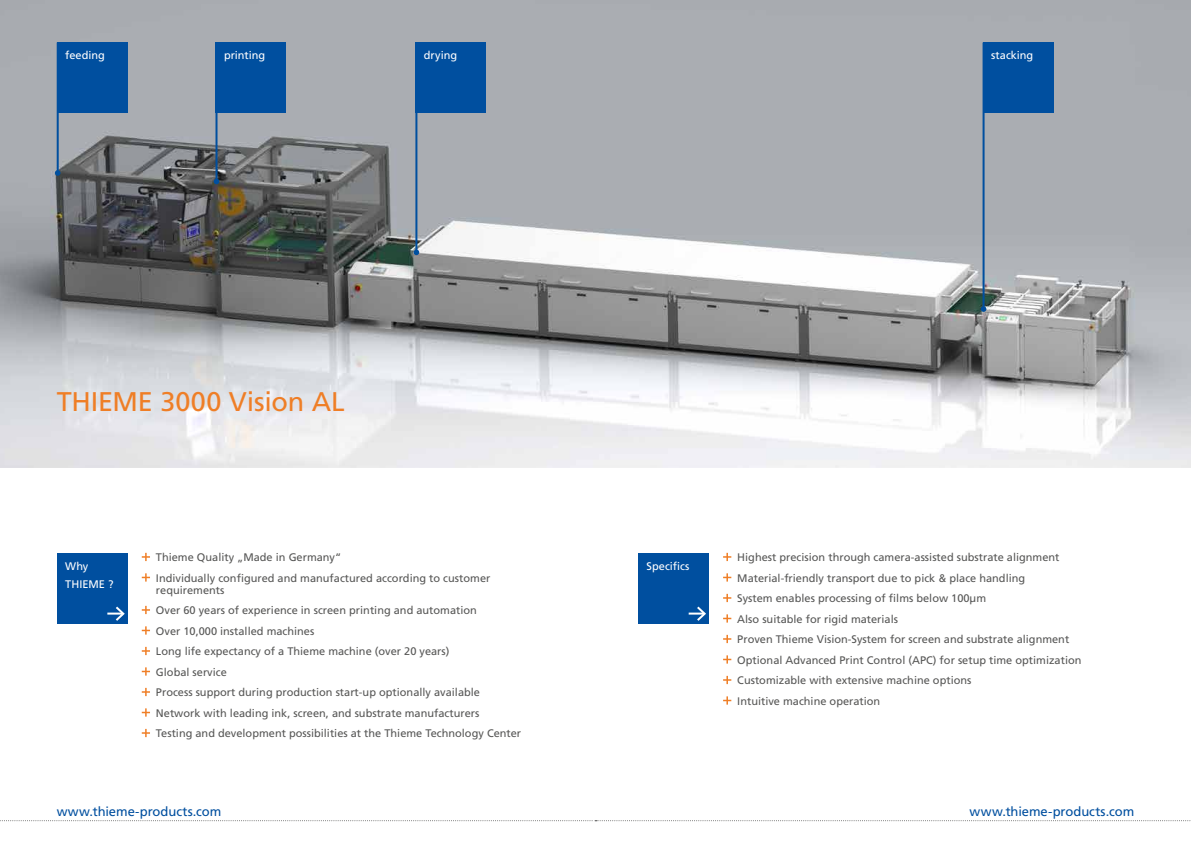
<style>
.page{position:relative;width:1191px;height:842px;background:#fff}
.page>*{position:absolute;margin:0;border:0;box-sizing:border-box;transform-origin:0 0}
.t1{font:27px "Frutiger LT Std";letter-spacing:-.01em;color:#ef7e26}
.t2{font:13px "Frutiger LT Std";color:#004f9f}
.t3{font:11px/20.5px "Frutiger LT Std";color:#575756}
.t4{font:11px/18px "Frutiger LT Std";color:#fff}
</style>
<div class="page">
<svg style="left:0;top:820px;width:1191px;height:1px"></svg>
<img style="left:0;top:0;width:1191px;height:468px">
<hr style="left:57px;top:43px;width:2px;height:130px;background:#004f9f">
<svg style="left:55px;top:170px;width:5px;height:6px"></svg>
<hr style="left:215px;top:43px;width:2px;height:138px;background:#004f9f">
<svg style="left:214px;top:179px;width:5px;height:5px"></svg>
<hr style="left:415px;top:43px;width:2px;height:209px;background:#004f9f">
<svg style="left:413px;top:250px;width:6px;height:5px"></svg>
<hr style="left:982px;top:43px;width:2px;height:266px;background:#004f9f">
<svg style="left:980px;top:306px;width:6px;height:6px"></svg>
<svg style="left:142px;top:553px;width:8px;height:8px"></svg>
<svg style="left:142px;top:573px;width:8px;height:9px"></svg>
<svg style="left:142px;top:606px;width:8px;height:8px"></svg>
<svg style="left:142px;top:626px;width:8px;height:9px"></svg>
<svg style="left:142px;top:647px;width:8px;height:8px"></svg>
<svg style="left:142px;top:667px;width:8px;height:9px"></svg>
<svg style="left:142px;top:688px;width:8px;height:8px"></svg>
<svg style="left:142px;top:708px;width:8px;height:9px"></svg>
<svg style="left:142px;top:729px;width:8px;height:8px"></svg>
<svg style="left:723px;top:553px;width:8px;height:8px"></svg>
<svg style="left:723px;top:573px;width:8px;height:9px"></svg>
<svg style="left:723px;top:594px;width:8px;height:8px"></svg>
<svg style="left:723px;top:614px;width:8px;height:9px"></svg>
<svg style="left:723px;top:635px;width:8px;height:8px"></svg>
<svg style="left:723px;top:655px;width:8px;height:9px"></svg>
<svg style="left:723px;top:676px;width:8px;height:8px"></svg>
<svg style="left:723px;top:696px;width:8px;height:9px"></svg>
<div style="left:57px;top:553px;width:71px;height:71px;background:#004f9f"></div>
<div style="left:57px;top:43px;width:71px;height:70px;background:#004f9f"></div>
<div style="left:415px;top:43px;width:71px;height:70px;background:#004f9f"></div>
<div style="left:982px;top:43px;width:71px;height:70px;background:#004f9f"></div>
<div style="left:638px;top:553px;width:71px;height:71px;background:#004f9f"></div>
<div style="left:215px;top:43px;width:71px;height:70px;background:#004f9f"></div>
<svg style="left:107px;top:606px;width:18px;height:15px"></svg>
<svg style="left:688px;top:606px;width:18px;height:15px"></svg>
<p class="t4" style="left:65px;top:47px;width:41px">feeding</p>
<p class="t4" style="left:424px;top:47px;width:35px">drying</p>
<p class="t4" style="left:991px;top:47px;width:44px">stacking</p>
<p class="t4" style="left:224px;top:47px;width:43px">printing</p>
<h1 class="t1" style="left:57px;top:386px;width:289px">THIEME 3000 Vision AL</h1>
<p class="t4" style="left:65px;top:557px;width:50px">Why<br>THIEME ?</p>
<p class="t3" style="left:156px;top:547px;width:336px">Thieme Quality „Made in Germany“<br>Individually configured and manufactured according to customer</p>
<p class="t3" style="left:156px;top:579px;width:367px">requirements<br>Over 60 years of experience in screen printing and automation<br>Over 10,000 installed machines<br>Long life expectancy of a Thieme machine (over 20 years)<br>Global service<br>Process support during production start-up optionally available Network with leading ink, screen, and substrate manufacturers<br>Testing and development possibilities at the Thieme Technology Center</p>
<p class="t4" style="left:646px;top:557px;width:45px">Specifics</p>
<p class="t3" style="left:737px;top:547px;width:346px">Highest precision through camera-assisted substrate alignment Material-friendly transport due to pick &amp; place handling<br>System enables processing of films below 100µm<br>Also suitable for rigid materials<br>Proven Thieme Vision-System for screen and substrate alignment Optional Advanced Print Control (APC) for setup time optimization Customizable with extensive machine options<br>Intuitive machine operation</p>
<p class="t2" style="left:57px;top:804px;width:166px">www.thieme-products.com</p>
<p class="t2" style="left:969px;top:804px;width:166px">www.thieme-products.com</p>
</div>
